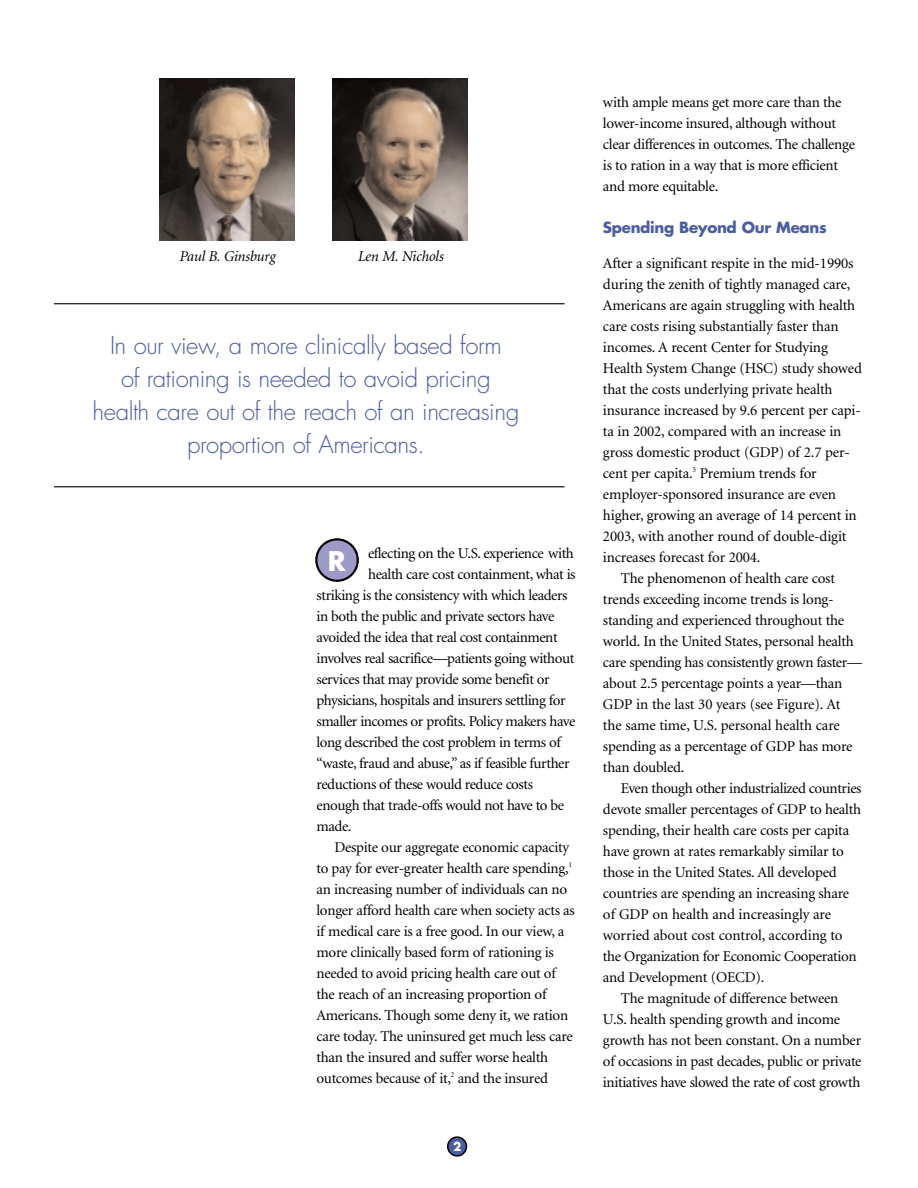
<style>
.page{position:relative;width:918px;height:1188px;background:#fff}
.page>*{position:absolute;margin:0;border:0;box-sizing:border-box;transform-origin:0 0}
.t1{font:700 26.4px "Futura";color:#fff}
.t2{font:300 24px/33px "Futura";letter-spacing:-.02em;color:#4c5ba6;text-align:center}
.t3{font:15px/21px "Minion";letter-spacing:-.02em;color:#000}
.t4{font:italic 15px "Minion";letter-spacing:-.015em;color:#000}
.t5{font:700 15px "Futura";letter-spacing:-.02em;color:#4c5ba6}
.t6{font:700 12px "Futura";color:#fff}
</style>
<div class="page">
<svg style="left:447px;top:1136px;width:20px;height:21px"></svg>
<img style="left:159px;top:78px;width:135px;height:162px">
<img style="left:332px;top:78px;width:135px;height:162px">
<hr style="left:54px;top:486px;width:511px;height:1px;background:#000">
<hr style="left:54px;top:303px;width:511px;height:1px;background:#000">
<svg style="left:315px;top:538px;width:44px;height:44px"></svg>
<p class="t4" style="left:179px;top:250px;width:98px">Paul B. Ginsburg</p>
<p class="t4" style="left:357px;top:250px;width:87px">Len M. Nichols</p>
<h2 class="t2" style="left:93px;top:331px;width:428px">In our view, a more clinically based form<br>of rationing is needed to avoid pricing health care out of the reach of an increasing proportion of Americans.</h2>
<p class="t3" style="left:368px;top:544px;width:207px">eflecting on the U.S. experience with</p>
<p class="t3" style="left:368px;top:565px;width:209px">health care cost containment, what is</p>
<p class="t3" style="left:316px;top:586px;width:253px">striking is the consistency with which leaders</p>
<p class="t3" style="left:316px;top:607px;width:239px">in both the public and private sectors have</p>
<p class="t3" style="left:316px;top:628px;width:243px">avoided the idea that real cost containment</p>
<p class="t3" style="left:316px;top:649px;width:259px">involves real sacrifice—patients going without</p>
<p class="t3" style="left:316px;top:670px;width:235px">services that may provide some benefit or</p>
<p class="t3" style="left:316px;top:691px;width:251px">physicians, hospitals and insurers settling for</p>
<p class="t3" style="left:316px;top:712px;width:260px">smaller incomes or profits. Policy makers have</p>
<p class="t3" style="left:316px;top:733px;width:246px">long described the cost problem in terms of</p>
<p class="t3" style="left:316px;top:754px;width:255px">“waste, fraud and abuse,” as if feasible further</p>
<p class="t3" style="left:316px;top:775px;width:218px">reductions of these would reduce costs</p>
<p class="t3" style="left:316px;top:796px;width:249px">enough that trade-offs would not have to be</p>
<p class="t3" style="left:316px;top:817px;width:36px">made.</p>
<p class="t3" style="left:334px;top:838px;width:236px">Despite our aggregate economic capacity</p>
<p class="t3" style="left:316px;top:859px;width:257px">to pay for ever-greater health care spending,<sup>1</sup></p>
<p class="t3" style="left:316px;top:880px;width:252px">an increasing number of individuals can no</p>
<p class="t3" style="left:316px;top:901px;width:260px">longer afford health care when society acts as</p>
<p class="t3" style="left:316px;top:922px;width:249px">if medical care is a free good. In our view, a</p>
<p class="t3" style="left:316px;top:943px;width:239px">more clinically based form of rationing is</p>
<p class="t3" style="left:316px;top:964px;width:241px">needed to avoid pricing health care out of</p>
<p class="t3" style="left:316px;top:985px;width:232px">the reach of an increasing proportion of</p>
<p class="t3" style="left:316px;top:1006px;width:253px">Americans. Though some deny it, we ration</p>
<p class="t3" style="left:316px;top:1027px;width:258px">care today. The uninsured get much less care</p>
<p class="t3" style="left:316px;top:1048px;width:233px">than the insured and suffer worse health</p>
<p class="t3" style="left:316px;top:1069px;width:233px">outcomes because of it,<sup>2</sup> and the insured</p>
<h1 class="t1" style="left:328px;top:549px;width:19px">R</h1>
<p class="t6" style="left:453px;top:1141px;width:10px">2</p>
<p class="t3" style="left:603px;top:93px;width:254px">with ample means get more care than the lower-income insured, although without clear differences in outcomes. The challenge is to ration in a way that is more efficient and more equitable.</p>
<p class="t5" style="left:603px;top:221px;width:225px">Spending Beyond Our Means</p>
<p class="t3" style="left:603px;top:254px;width:252px">After a significant respite in the mid-1990s</p>
<p class="t3" style="left:603px;top:275px;width:249px">during the zenith of tightly managed care,</p>
<p class="t3" style="left:603px;top:296px;width:254px">Americans are again struggling with health</p>
<p class="t3" style="left:603px;top:317px;width:237px">care costs rising substantially faster than</p>
<p class="t3" style="left:603px;top:338px;width:226px">incomes. A recent Center for Studying</p>
<p class="t3" style="left:603px;top:359px;width:260px">Health System Change (HSC) study showed</p>
<p class="t3" style="left:603px;top:380px;width:231px">that the costs underlying private health</p>
<p class="t3" style="left:603px;top:401px;width:259px">insurance increased by 9.6 percent per capi-</p>
<p class="t3" style="left:603px;top:422px;width:240px">ta in 2002, compared with an increase in</p>
<p class="t3" style="left:603px;top:443px;width:248px">gross domestic product (GDP) of 2.7 per-</p>
<p class="t3" style="left:603px;top:464px;width:215px">cent per capita.<sup>3</sup> Premium trends for</p>
<p class="t3" style="left:603px;top:485px;width:235px">employer-sponsored insurance are even</p>
<p class="t3" style="left:603px;top:506px;width:255px">higher, growing an average of 14 percent in</p>
<p class="t3" style="left:603px;top:527px;width:245px">2003, with another round of double-digit</p>
<p class="t3" style="left:603px;top:548px;width:159px">increases forecast for 2004.</p>
<p class="t3" style="left:621px;top:569px;width:215px">The phenomenon of health care cost</p>
<p class="t3" style="left:603px;top:590px;width:232px">trends exceeding income trends is long-</p>
<p class="t3" style="left:603px;top:611px;width:243px">standing and experienced throughout the</p>
<p class="t3" style="left:603px;top:632px;width:252px">world. In the United States, personal health</p>
<p class="t3" style="left:603px;top:653px;width:261px">care spending has consistently grown faster—</p>
<p class="t3" style="left:603px;top:674px;width:241px">about 2.5 percentage points a year—than</p>
<p class="t3" style="left:603px;top:695px;width:239px">GDP in the last 30 years (see Figure). At</p>
<p class="t3" style="left:603px;top:716px;width:238px">the same time, U.S. personal health care</p>
<p class="t3" style="left:603px;top:737px;width:251px">spending as a percentage of GDP has more</p>
<p class="t3" style="left:603px;top:758px;width:83px">than doubled.</p>
<p class="t3" style="left:621px;top:779px;width:242px">Even though other industrialized countries</p>
<p class="t3" style="left:603px;top:800px;width:260px">devote smaller percentages of GDP to health</p>
<p class="t3" style="left:603px;top:821px;width:248px">spending, their health care costs per capita</p>
<p class="t3" style="left:603px;top:842px;width:243px">have grown at rates remarkably similar to</p>
<p class="t3" style="left:603px;top:863px;width:235px">those in the United States. All developed</p>
<p class="t3" style="left:603px;top:884px;width:248px">countries are spending an increasing share</p>
<p class="t3" style="left:603px;top:905px;width:230px">of GDP on health and increasingly are</p>
<p class="t3" style="left:603px;top:926px;width:241px">worried about cost control, according to</p>
<p class="t3" style="left:603px;top:947px;width:255px">the Organization for Economic Cooperation</p>
<p class="t3" style="left:603px;top:968px;width:163px">and Development (OECD).</p>
<p class="t3" style="left:621px;top:989px;width:219px">The magnitude of difference between</p>
<p class="t3" style="left:603px;top:1010px;width:239px">U.S. health spending growth and income</p>
<p class="t3" style="left:603px;top:1031px;width:260px">growth has not been constant. On a number</p>
<p class="t3" style="left:603px;top:1052px;width:260px">of occasions in past decades, public or private</p>
<p class="t3" style="left:603px;top:1073px;width:259px">initiatives have slowed the rate of cost growth</p>
</div>
